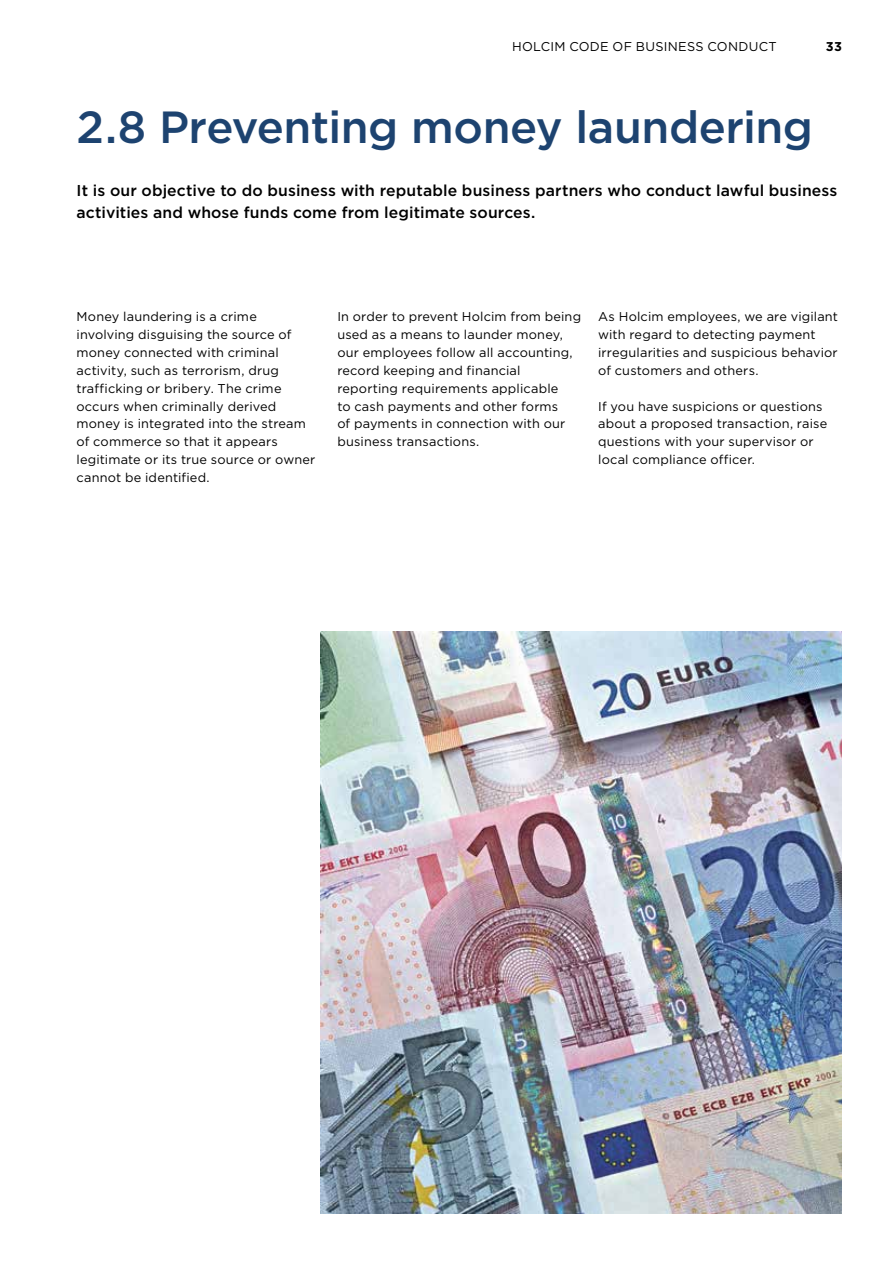
<style>
.page{position:relative;width:893px;height:1263px;background:#fff}
.page>*{position:absolute;margin:0;border:0;box-sizing:border-box;transform-origin:0 0}
.t1{font:500 45px "Gotham";letter-spacing:-.01em;color:#1d4370}
.t2{font:500 15.75px/22px "Gotham";letter-spacing:.005em;color:#000}
.t3{font:12.75px/17.9px "Gotham";letter-spacing:.015em;color:#000}
.t4{font:700 12.75px "Gotham";color:#000}
</style>
<div class="page">
<img style="left:320px;top:631px;width:522px;height:583px">
<p class="t3" style="left:512px;top:37px;width:266px">HOLCIM CODE OF BUSINESS CONDUCT</p>
<p class="t4" style="left:826px;top:38px;width:17px">33</p>
<h1 class="t1" style="left:77px;top:97px;width:738px">2.8 Preventing money laundering</h1>
<p class="t2" style="left:77px;top:180px;width:762px">It is our objective to do business with reputable business partners who conduct lawful business activities and whose funds come from legitimate sources.</p>
<p class="t3" style="left:77px;top:308px;width:240px">Money laundering is a crime involving disguising the source of money connected with criminal activity, such as terrorism, drug trafficking or bribery. The crime occurs when criminally derived money is integrated into the stream of commerce so that it appears legitimate or its true source or owner cannot be identified.</p>
<p class="t3" style="left:337px;top:308px;width:245px">In order to prevent Holcim from being used as a means to launder money, our employees follow all accounting, record keeping and financial reporting requirements applicable<br>to cash payments and other forms<br>of payments in connection with our business transactions.</p>
<p class="t3" style="left:598px;top:308px;width:241px">As Holcim employees, we are vigilant with regard to detecting payment irregularities and suspicious behavior of customers and others.</p>
<p class="t3" style="left:598px;top:397px;width:231px">If you have suspicions or questions about a proposed transaction, raise questions with your supervisor or local compliance officer.</p>
</div>
